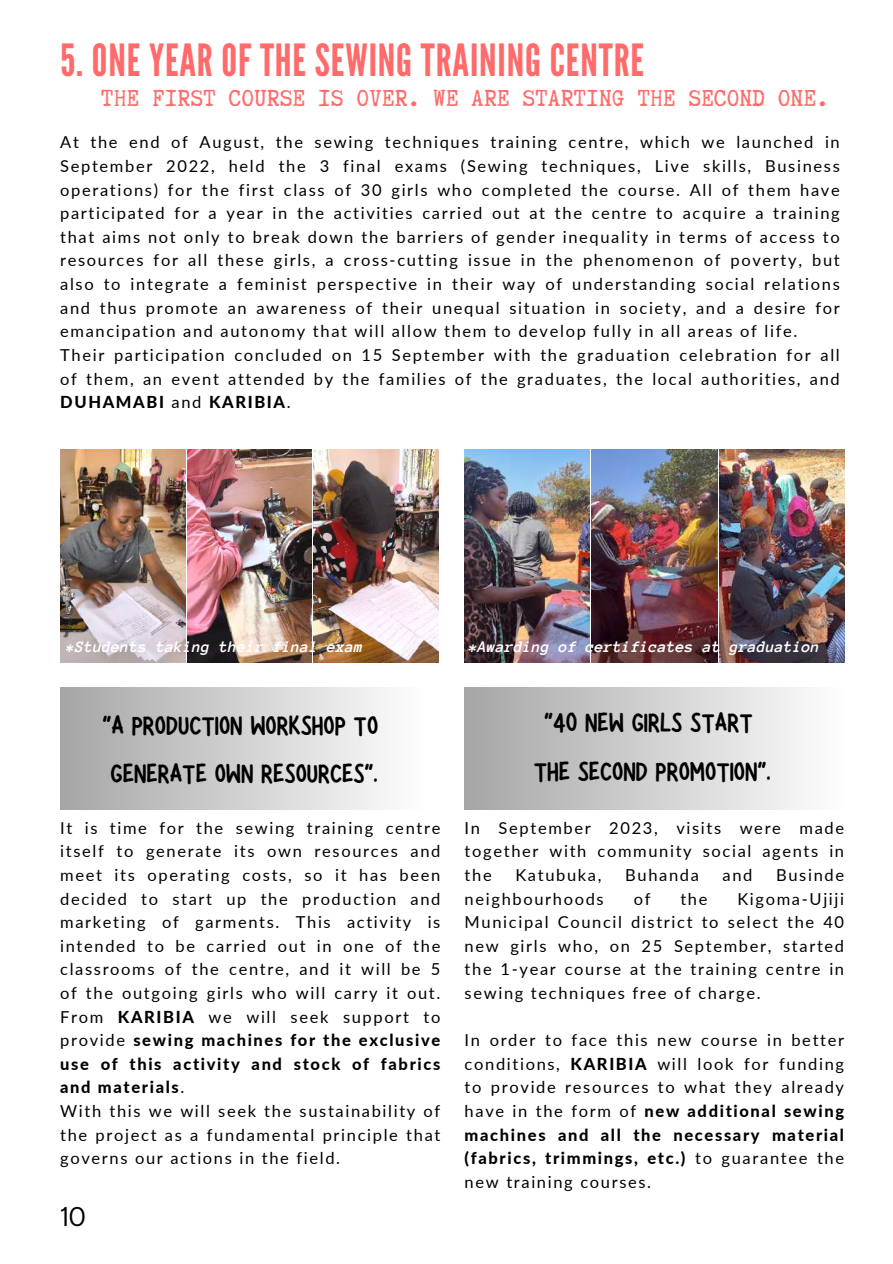
<style>
.page{position:relative;width:893px;height:1264px;background:#fff}
.page>*{position:absolute;margin:0;border:0;box-sizing:border-box;transform-origin:0 0}
.t1{font:44.25px "League Gothic";letter-spacing:.02em;color:#ff6b6b}
.t2{font:34.95px/48.3px "Hibernate";letter-spacing:.02em;color:#000}
.t3{font:27.45px "Truetypewriter Polygl OTT";letter-spacing:.02em;color:#ff6b6b}
.t4{font:27px "Articulat CF";color:#000}
.t5{font:16.5px/23.5px "Lato";letter-spacing:.1em;color:#000;text-align:justify}
.t6{font:italic 700 16.5px "Anonymous Pro";color:#fff}
.s1{font-weight:800}
</style>
<div class="page">
<img style="left:60px;top:449px;width:125px;height:213px">
<img style="left:187px;top:449px;width:124px;height:213px">
<img style="left:313px;top:449px;width:125px;height:213px">
<div style="left:60px;top:687px;width:365px;height:122px;background:linear-gradient(to right,#a6a6a6,#fefefe)"></div>
<div style="left:464px;top:687px;width:381px;height:122px;background:linear-gradient(to right,#a6a6a6,#fefefe)"></div>
<img style="left:464px;top:449px;width:125px;height:213px">
<img style="left:591px;top:449px;width:126px;height:213px">
<img style="left:720px;top:449px;width:124px;height:213px">
<h1 class="t1" style="left:60px;top:34px;width:585px">5. ONE YEAR OF THE SEWING TRAINING CENTRE</h1>
<h3 class="t3" style="left:101px;top:84px;width:728px">THE FIRST COURSE IS OVER. WE ARE STARTING THE SECOND ONE.</h3>
<p class="t5" style="left:60px;top:130px;width:781px;text-align:left">At the end of August, the sewing techniques training centre, which we launched in September 2022, held the 3 final exams (Sewing techniques, Live skills, Business operations) for the first class of 30 girls who completed the course. All of them have participated for a year in the activities carried out at the centre to acquire a training that aims not only to break down the barriers of gender inequality in terms of access to resources for all these girls, a cross-cutting issue in the phenomenon of poverty, but also to integrate a feminist perspective in their way of understanding social relations and thus promote an awareness of their unequal situation in society, and a desire for emancipation and autonomy that will allow them to develop fully in all areas of life.<br>Their participation concluded on 15 September with the graduation celebration for all of them, an event attended by the families of the graduates, the local authorities, and <span class="s1">DUHAMABI</span> and <span class="s1">KARIBIA</span>.</p>
<p class="t6" style="left:66px;top:639px;width:298px">*Students taking their final exam</p>
<p class="t6" style="left:469px;top:639px;width:352px">*Awarding of certificates at graduation</p>
<h2 class="t2" style="left:103px;top:706px;width:276px">"A PRODUCTION WORKSHOP TO<br>GENERATE OWN RESOURCES".</h2>
<p class="t5" style="left:60px;top:815px;width:382px;text-align:left">It is time for the sewing training centre itself to generate its own resources and meet its operating costs, so it has been decided to start up the production and marketing of garments. This activity is intended to be carried out in one of the classrooms of the centre, and it will be 5 of the outgoing girls who will carry it out.<br>From <span class="s1">KARIBIA</span> we will seek support to provide <span class="s1">sewing machines for the exclusive use of this activity and stock of fabrics and materials</span>.<br>With this we will seek the sustainability of the project as a fundamental principle that governs our actions in the field.</p>
<h3 class="t4" style="left:60px;top:1198px;width:27px">10</h3>
<h2 class="t2" style="left:534px;top:703px;width:238px">"40 NEW GIRLS START<br>THE SECOND PROMOTION".</h2>
<p class="t5" style="left:464px;top:815px;width:381px">In September 2023, visits were made together with community social agents in the</p>
<p class="t5" style="left:515px;top:862px;width:88px">Katubuka,</p>
<p class="t5" style="left:625px;top:862px;width:75px">Buhanda</p>
<p class="t5" style="left:722px;top:862px;width:31px">and</p>
<p class="t5" style="left:776px;top:862px;width:69px">Businde</p>
<p class="t5" style="left:464px;top:886px;width:141px">neighbourhoods</p>
<p class="t5" style="left:633px;top:886px;width:18px">of</p>
<p class="t5" style="left:680px;top:886px;width:29px">the</p>
<p class="t5" style="left:464px;top:886px;width:381px;text-indent:273px">Kigoma-Ujiji Municipal Council district to select the 40 new girls who, on 25 September, started the 1-year course at the training centre in sewing techniques free of charge.</p>
<p class="t5" style="left:464px;top:1028px;width:381px">In order to face this new course in better conditions, <span class="s1">KARIBIA</span> will look for funding to provide resources to what they already have in the form of <span class="s1">new additional sewing machines and all the necessary material (fabrics, trimmings, etc.)</span> to guarantee the new training courses.</p>
</div>
